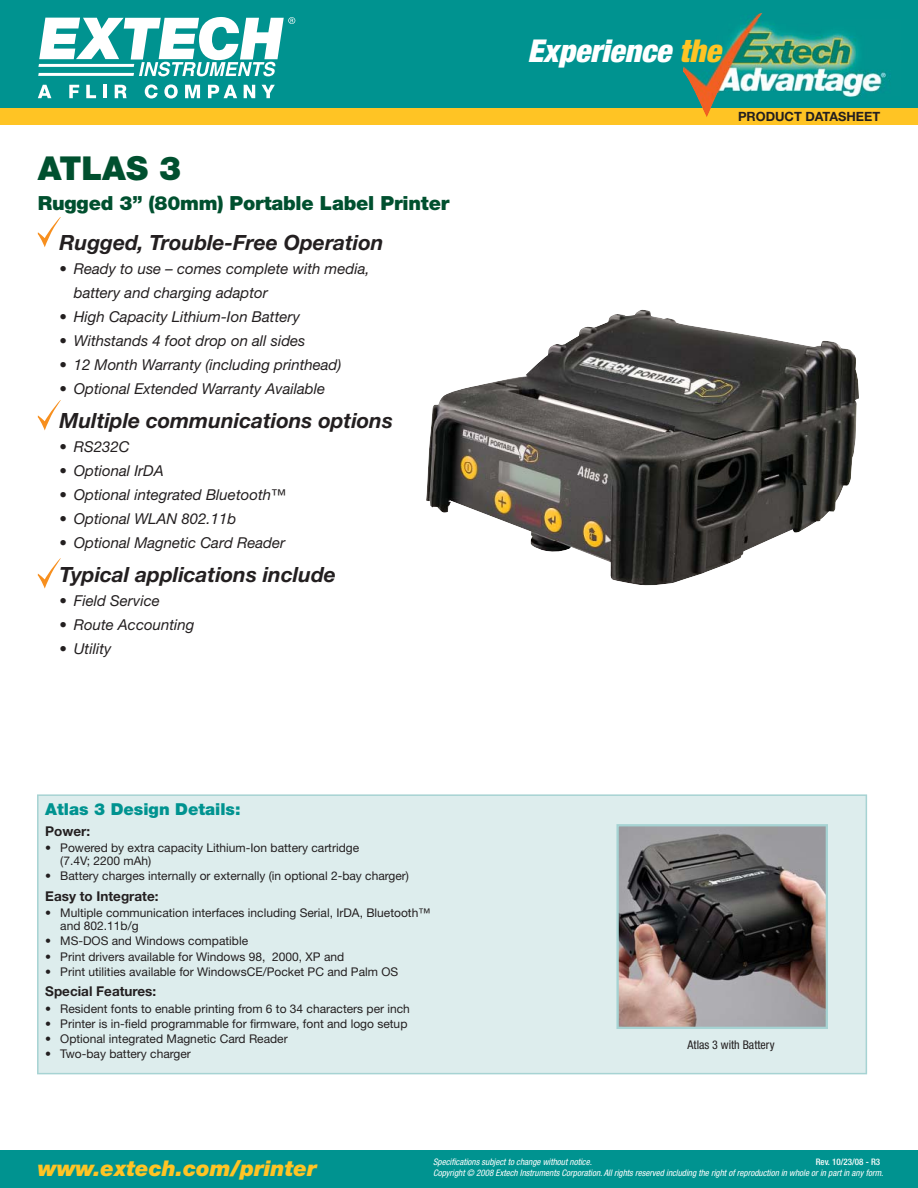
<style>
.page{position:relative;width:918px;height:1188px;background:#fff}
.page>*{position:absolute;margin:0;border:0;box-sizing:border-box;transform-origin:0 0}
.t1{font:900 33px "Helvetica Neue LT";color:#00502f}
.t2{font:italic 900 condensed 31.5px "Helvetica Neue LT";color:#fff}
.t3{font:italic 900 21.75px "Helvetica Neue LT";color:#ffc424}
.t4{font:italic 700 21px "Helvetica Neue LT";color:#231f20}
.t5{font:900 19.5px "Helvetica Neue LT";letter-spacing:-.01em;color:#00502f}
.t6{font:900 16.5px "Helvetica Neue LT";color:#009390}
.t7{font:italic 15px/24px "Helvetica Neue LT";color:#231f20}
.t8{font:700 13.5px "Helvetica Neue LT";color:#231f20}
.t9{font:700 12.75px "Helvetica Neue LT";color:#231f20}
.t10{font:12px/13px "Helvetica Neue LT";color:#231f20}
.t11{font:condensed 12px "Helvetica Neue LT";color:#231f20}
.t12{font:italic condensed 9px/10.8px "Helvetica Neue LT";color:#fff}
.t13{font:500 condensed 9px "Helvetica Neue LT";color:#fff}
.s1{color:#ffc424}
</style>
<div class="page">
<div style="left:0;top:0;width:918px;height:108px;background:#009390"></div>
<div style="left:0;top:108px;width:918px;height:16px;background:#ffc424"></div>
<svg style="left:38px;top:17px;width:257px;height:59px"></svg>
<svg style="left:38px;top:85px;width:13px;height:13px"></svg>
<svg style="left:69px;top:85px;width:10px;height:13px"></svg>
<svg style="left:86px;top:85px;width:10px;height:13px"></svg>
<hr style="left:103px;top:85px;width:4px;height:13px;background:#fff">
<svg style="left:115px;top:85px;width:12px;height:13px"></svg>
<svg style="left:145px;top:84px;width:13px;height:14px"></svg>
<svg style="left:164px;top:84px;width:14px;height:14px"></svg>
<svg style="left:185px;top:85px;width:15px;height:13px"></svg>
<svg style="left:208px;top:85px;width:29px;height:13px"></svg>
<svg style="left:244px;top:85px;width:11px;height:13px"></svg>
<svg style="left:262px;top:85px;width:13px;height:13px"></svg>
<img style="left:683px;top:13px;width:203px;height:95px">
<svg style="left:702px;top:108px;width:9px;height:9px"></svg>
<div style="left:0;top:1150px;width:918px;height:38px;background:#009390"></div>
<div style="left:37px;top:794px;width:830px;height:280px;background:#ddeded"></div>
<svg style="left:38px;top:217px;width:23px;height:30px"></svg>
<svg style="left:38px;top:400px;width:23px;height:30px"></svg>
<svg style="left:616px;top:824px;width:212px;height:205px;background:#746e6d"></svg>
<img style="left:426px;top:310px;width:433px;height:276px">
<svg style="left:38px;top:558px;width:23px;height:31px"></svg>
<h1 class="t1" style="left:38px;top:156px;width:145px">ATLAS 3</h1>
<h3 class="t5" style="left:38px;top:196px;width:413px">Rugged 3” (80mm) Portable Label Printer</h3>
<h3 class="t4" style="left:59px;top:235px;width:326px">Rugged, Trouble-Free Operation</h3>
<p class="t7" style="left:74px;top:258px;width:297px;text-indent:-14px">• Ready to use – comes complete with media, battery and charging adaptor</p>
<p class="t7" style="left:59px;top:306px;width:242px">• High Capacity Lithium-Ion Battery</p>
<p class="t7" style="left:59px;top:330px;width:248px">• Withstands 4 foot drop on all sides</p>
<p class="t7" style="left:59px;top:354px;width:283px">• 12 Month Warranty (including printhead)</p>
<p class="t7" style="left:59px;top:378px;width:267px">• Optional Extended Warranty Available</p>
<h3 class="t4" style="left:59px;top:413px;width:335px">Multiple communications options</h3>
<p class="t7" style="left:59px;top:436px;width:72px">• RS232C</p>
<p class="t7" style="left:59px;top:460px;width:106px">• Optional IrDA</p>
<p class="t7" style="left:59px;top:484px;width:228px">• Optional integrated Bluetooth™</p>
<p class="t7" style="left:59px;top:508px;width:178px">• Optional WLAN 802.11b</p>
<p class="t7" style="left:59px;top:532px;width:227px">• Optional Magnetic Card Reader</p>
<h3 class="t4" style="left:59px;top:567px;width:278px">Typical applications include</h3>
<p class="t7" style="left:59px;top:590px;width:102px">• Field Service</p>
<p class="t7" style="left:59px;top:614px;width:136px">• Route Accounting</p>
<p class="t7" style="left:59px;top:638px;width:53px">• Utility</p>
<h3 class="t6" style="left:45px;top:804px;width:197px">Atlas 3 Design Details:</h3>
<p class="t8" style="left:45px;top:826px;width:46px">Power:</p>
<p class="t10" style="left:60px;top:842px;width:300px;text-indent:-15px">• Powered by extra capacity Lithium-Ion battery cartridge (7.4V; 2200 mAh)</p>
<p class="t10" style="left:45px;top:871px;width:365px">• Battery charges internally or externally (in optional 2-bay charger)</p>
<p class="t8" style="left:45px;top:891px;width:115px">Easy to Integrate:</p>
<p class="t10" style="left:60px;top:907px;width:371px;text-indent:-15px">• Multiple communication interfaces including Serial, IrDA, Bluetooth™ and 802.11b/g</p>
<p class="t10" style="left:45px;top:936px;width:204px">• MS-DOS and Windows compatible</p>
<p class="t10" style="left:45px;top:951px;width:301px">• Print drivers available for Windows 98, 2000, XP and</p>
<p class="t10" style="left:45px;top:966px;width:355px">• Print utilities available for WindowsCE/Pocket PC and Palm OS</p>
<p class="t8" style="left:45px;top:987px;width:112px">Special Features:</p>
<p class="t10" style="left:45px;top:1003px;width:366px">• Resident fonts to enable printing from 6 to 34 characters per inch</p>
<p class="t10" style="left:45px;top:1018px;width:364px">• Printer is in-field programmable for firmware, font and logo setup</p>
<p class="t10" style="left:45px;top:1033px;width:244px">• Optional integrated Magnetic Card Reader</p>
<p class="t10" style="left:45px;top:1049px;width:147px">• Two-bay battery charger</p>
<h2 class="t2" style="left:528px;top:40px;width:195px">Experience <span class="s1">the</span></h2>
<p class="t9" style="left:738px;top:112px;width:144px">PRODUCT DATASHEET</p>
<p class="t11" style="left:688px;top:1040px;width:88px">Atlas 3 with Battery</p>
<p class="t13" style="left:816px;top:1159px;width:66px">Rev. 10/23/08 - R3</p>
<h3 class="t3" style="left:38px;top:1161px;width:281px">www.extech.com/printer</h3>
<p class="t12" style="left:433px;top:1158px;width:452px">Specifications subject to change without notice.<br>Copyright © 2008 Extech Instruments Corporation. All rights reserved including the right of reproduction in whole or in part in any form.</p>
</div>
